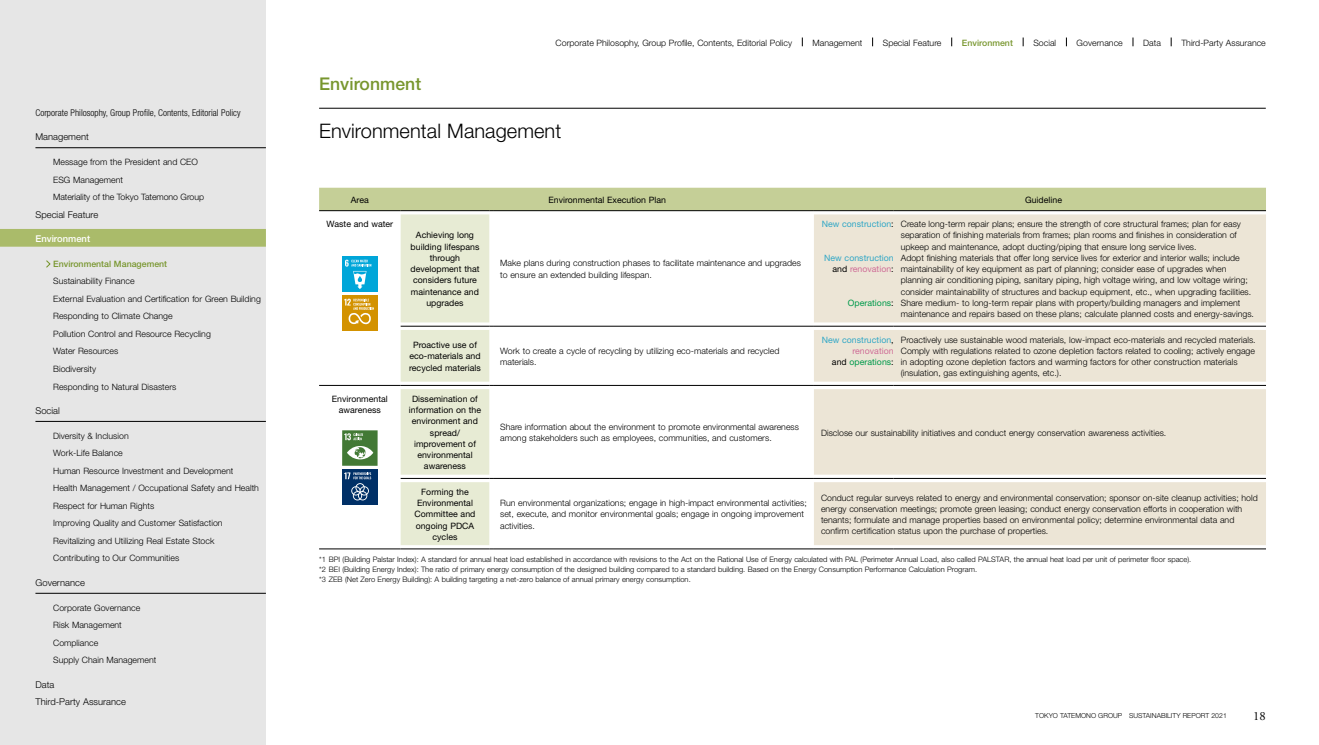
<style>
.page{position:relative;width:1319px;height:745px;background:#fff}
.page>*{position:absolute;margin:0;border:0;box-sizing:border-box;transform-origin:0 0}
.t1{font:300 20px "Helvetica Neue LT Std";letter-spacing:.005em;color:#000}
.t2{font:500 17.5px "Helvetica Neue LT Std";letter-spacing:.005em;color:#78962e}
.t3{font:12.5px "Adobe Garamond Pro";color:#000}
.t4{font:300 9.38px/17.5px "Helvetica Neue LT Std";letter-spacing:.005em;color:#000}
.t5{font:300 condensed 9.38px "Helvetica Neue LT Std";color:#000}
.t6{font:500 9.38px "Helvetica Neue LT Std";letter-spacing:.005em;color:#fff}
.t7{font:300 8.75px/11.2px "Helvetica Neue LT Std";letter-spacing:.005em;color:#000}
.t8{font:8.75px/11.2px "Helvetica Neue LT Std";letter-spacing:.005em;color:#000;text-align:center}
.t9{font:8.75px/11.2px "Helvetica Neue LT Std";letter-spacing:.005em;color:#31a7c6;text-align:right}
.t10{font:500 8.75px "Helvetica Neue LT Std";letter-spacing:.005em;color:#78962e}
.t11{font:8.75px "Helvetica Neue LT Std";letter-spacing:.005em;color:#009a4b}
.t12{font:300 7.5px/10px "Helvetica Neue LT Std";letter-spacing:.005em;color:#000}
.t13{font:300 6.88px "Helvetica Neue LT Std";letter-spacing:.005em;color:#000}
.s1{color:#000}
.s2{color:#cf6d97}
.s3{color:#009a4b}
</style>
<div class="page">
<div style="left:0;top:0;width:266px;height:744px;background:#e6e6e6"></div>
<svg style="left:319px;top:188px;width:946px;height:361px"></svg>
<hr style="left:319px;top:108px;width:946px;height:1px;background:#000">
<hr style="left:35px;top:147px;width:231px;height:1px;background:#000">
<div style="left:0;top:229px;width:266px;height:17px;background:#aabb6a"></div>
<hr style="left:35px;top:421px;width:231px;height:1px;background:#000">
<hr style="left:35px;top:592px;width:231px;height:1px;background:#000">
<svg style="left:46px;top:260px;width:5px;height:8px"></svg>
<p class="t5" style="left:35px;top:107px;width:206px">Corporate Philosophy, Group Profile, Contents, Editorial Policy</p>
<p class="t4" style="left:35px;top:128px;width:55px">Management</p>
<p class="t7" style="left:53px;top:153px;width:152px;line-height:17.5px">Message from the President and CEO<br>ESG Management<br>Materiality of the Tokyo Tatemono Group</p>
<p class="t4" style="left:35px;top:205px;width:64px">Special Feature</p>
<p class="t6" style="left:35px;top:233px;width:56px">Environment</p>
<p class="t10" style="left:53px;top:258px;width:115px">Environmental Management</p>
<p class="t7" style="left:53px;top:272px;width:209px;line-height:17.5px">Sustainability Finance<br>External Evaluation and Certification for Green Building<br>Responding to Climate Change<br>Pollution Control and Resource Recycling<br>Water Resources<br>Biodiversity<br>Responding to Natural Disasters</p>
<p class="t4" style="left:35px;top:401px;width:26px">Social</p>
<p class="t7" style="left:53px;top:426px;width:207px;line-height:17.5px">Diversity &amp; Inclusion<br>Work-Life Balance<br>Human Resource Investment and Development Health Management / Occupational Safety and Health Respect for Human Rights<br>Improving Quality and Customer Satisfaction Revitalizing and Utilizing Real Estate Stock Contributing to Our Communities</p>
<p class="t4" style="left:35px;top:573px;width:51px">Governance</p>
<p class="t7" style="left:53px;top:598px;width:105px;line-height:17.5px">Corporate Governance<br>Risk Management<br>Compliance<br>Supply Chain Management</p>
<p class="t4" style="left:35px;top:675px;width:92px">Data<br>Third-Party Assurance</p>
<p class="t7" style="left:555px;top:37px;width:238px">Corporate Philosophy, Group Profile, Contents, Editorial Policy</p>
<p class="t7" style="left:812px;top:37px;width:51px">Management</p>
<p class="t7" style="left:882px;top:37px;width:60px">Special Feature</p>
<p class="t10" style="left:961px;top:38px;width:52px">Environment</p>
<p class="t7" style="left:1033px;top:37px;width:24px">Social</p>
<p class="t7" style="left:1076px;top:37px;width:48px">Governance</p>
<p class="t7" style="left:1142px;top:37px;width:19px">Data</p>
<p class="t7" style="left:1181px;top:37px;width:86px">Third-Party Assurance</p>
<h2 class="t2" style="left:319px;top:73px;width:103px">Environment</h2>
<h1 class="t1" style="left:319px;top:119px;width:243px">Environmental Management</h1>
<p class="t8" style="left:351px;top:194px;width:19px">Area</p>
<p class="t8" style="left:548px;top:194px;width:119px">Environmental Execution Plan</p>
<p class="t8" style="left:1024px;top:194px;width:38px">Guideline</p>
<p class="t8" style="left:326px;top:218px;width:68px">Waste and water</p>
<p class="t8" style="left:410px;top:229px;width:71px">Achieving long building lifespans through development that considers future maintenance and upgrades</p>
<p class="t7" style="left:900px;top:218px;width:354px">Create long-term repair plans; ensure the strength of core structural frames; plan for easy separation of finishing materials from frames; plan rooms and finishes in consideration of upkeep and maintenance, adopt ducting/piping that ensure long service lives.<br>Adopt finishing materials that offer long service lives for exterior and interior walls; include maintainability of key equipment as part of planning; consider ease of upgrades when planning air conditioning piping, sanitary piping, high voltage wiring, and low voltage wiring; consider maintainability of structures and backup equipment, etc., when upgrading facilities.<br>Share medium- to long-term repair plans with property/building managers and implement maintenance and repairs based on these plans; calculate planned costs and energy-savings.</p>
<p class="t9" style="left:821px;top:218px;width:73px">New construction<span class="s1">:</span></p>
<p class="t9" style="left:824px;top:252px;width:71px">New construction <span class="s1">and</span> <span class="s2">renovation</span><span class="s1">:</span></p>
<p class="t11" style="left:847px;top:297px;width:47px">Operations<span class="s1">:</span></p>
<p class="t7" style="left:500px;top:257px;width:302px">Make plans during construction phases to facilitate maintenance and upgrades to ensure an extended building lifespan.</p>
<p class="t8" style="left:409px;top:339px;width:73px">Proactive use of eco-materials and recycled materials</p>
<p class="t7" style="left:500px;top:345px;width:281px">Work to create a cycle of recycling by utilizing eco-materials and recycled materials.</p>
<p class="t9" style="left:821px;top:333px;width:73px">New construction<span class="s1">, </span><span class="s2">renovation<br></span><span class="s1">and</span> <span class="s3">operations</span><span class="s1">:</span></p>
<p class="t7" style="left:900px;top:333px;width:356px">Proactively use sustainable wood materials, low-impact eco-materials and recycled materials.<br>Comply with regulations related to ozone depletion factors related to cooling; actively engage in adopting ozone depletion factors and warming factors for other construction materials (insulation, gas extinguishing agents, etc.).</p>
<p class="t8" style="left:332px;top:392px;width:57px">Environmental awareness</p>
<p class="t8" style="left:409px;top:392px;width:74px">Dissemination of information on the environment and spread/ improvement of environmental awareness</p>
<p class="t7" style="left:500px;top:421px;width:300px">Share information about the environment to promote environmental awareness among stakeholders such as employees, communities, and customers.</p>
<p class="t7" style="left:820px;top:426px;width:347px">Disclose our sustainability initiatives and conduct energy conservation awareness activities.</p>
<p class="t8" style="left:414px;top:485px;width:62px">Forming the<br>Environmental<br>Committee and ongoing PDCA cycles</p>
<p class="t7" style="left:500px;top:497px;width:308px">Run environmental organizations; engage in high-impact environmental activities; set, execute, and monitor environmental goals; engage in ongoing improvement activities.</p>
<p class="t7" style="left:820px;top:491px;width:438px">Conduct regular surveys related to energy and environmental conservation; sponsor on-site cleanup activities; hold energy conservation meetings; promote green leasing; conduct energy conservation efforts in cooperation with tenants; formulate and manage properties based on environmental policy; determine environmental data and confirm certification status upon the purchase of properties.</p>
<p class="t12" style="left:319px;top:554px;width:873px">*1 BPI (Building Palstar Index): A standard for annual heat load established in accordance with revisions to the Act on the Rational Use of Energy calculated with PAL (Perimeter Annual Load, also called PALSTAR, the annual heat load per unit of perimeter floor space). *2 BEI (Building Energy Index): The ratio of primary energy consumption of the designed building compared to a standard building. Based on the Energy Consumption Performance Calculation Program.<br>*3 ZEB (Net Zero Energy Building): A building targeting a net-zero balance of annual primary energy consumption.</p>
<p class="t13" style="left:1035px;top:710px;width:193px">TOKYO TATEMONO GROUP SUSTAINABILITY REPORT 2021</p>
<h3 class="t3" style="left:1252px;top:708px;width:14px">18</h3>
</div>
